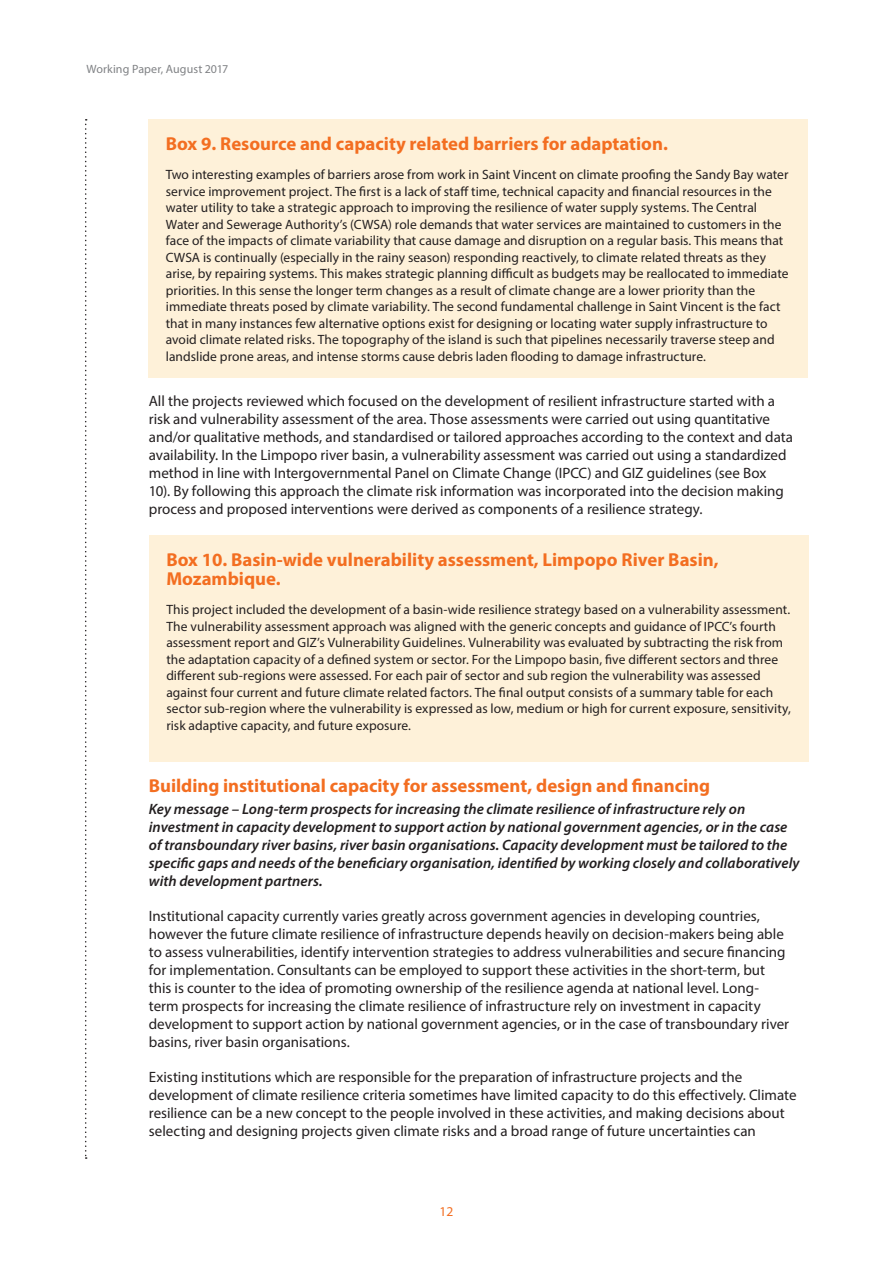
<style>
.page{position:relative;width:893px;height:1263px;background:#fff}
.page>*{position:absolute;margin:0;border:0;box-sizing:border-box;transform-origin:0 0}
.BOX_-_heading{font:700 18.75px/18.8px "Myriad Pro";color:#f36e21}
.HEADING1{font:700 18.75px "Myriad Pro";color:#f36e21}
.BODY_text{font:15px/18px "Myriad Pro";color:#231f20}
.Key_message{font:italic 600 15px/18px "Myriad Pro";letter-spacing:.005em;color:#231f20}
.BOX_-_body{font:13.5px/16.5px "Myriad Pro";letter-spacing:.005em;color:#231f20}
.t1{font:13.5px "Myriad Pro";color:#f36e21}
.t2{font:12px "Myriad Pro";letter-spacing:.005em;color:#808285}
</style>
<div class="page">
<svg style="left:85px;top:119px;width:2px;height:1040px"></svg>
<div style="left:149px;top:119px;width:659px;height:259px;background:#fef1d9"></div>
<div style="left:149px;top:535px;width:659px;height:227px;background:#fef1d9"></div>
<p class="t2" style="left:86px;top:61px;width:143px">Working Paper, August 2017</p>
<p class="BOX_-_heading" style="left:166px;top:134px;width:504px">Box 9. Resource and capacity related barriers for adaptation.</p>
<p class="BOX_-_body" style="left:166px;top:166px;width:624px">Two interesting examples of barriers arose from work in Saint Vincent on climate proofing the Sandy Bay water service improvement project. The first is a lack of staff time, technical capacity and financial resources in the water utility to take a strategic approach to improving the resilience of water supply systems. The Central Water and Sewerage Authority’s (CWSA) role demands that water services are maintained to customers in the face of the impacts of climate variability that cause damage and disruption on a regular basis. This means that CWSA is continually (especially in the rainy season) responding reactively, to climate related threats as they arise, by repairing systems. This makes strategic planning difficult as budgets may be reallocated to immediate priorities. In this sense the longer term changes as a result of climate change are a lower priority than the immediate threats posed by climate variability. The second fundamental challenge in Saint Vincent is the fact that in many instances few alternative options exist for designing or locating water supply infrastructure to avoid climate related risks. The topography of the island is such that pipelines necessarily traverse steep and landslide prone areas, and intense storms cause debris laden flooding to damage infrastructure.</p>
<p class="BODY_text" style="left:149px;top:392px;width:646px">All the projects reviewed which focused on the development of resilient infrastructure started with a risk and vulnerability assessment of the area. Those assessments were carried out using quantitative and/or qualitative methods, and standardised or tailored approaches according to the context and data availability. In the Limpopo river basin, a vulnerability assessment was carried out using a standardized method in line with Intergovernmental Panel on Climate Change (IPCC) and GIZ guidelines (see Box<br>10). By following this approach the climate risk information was incorporated into the decision making process and proposed interventions were derived as components of a resilience strategy.</p>
<p class="BOX_-_heading" style="left:166px;top:550px;width:554px">Box 10. Basin-wide vulnerability assessment, Limpopo River Basin,<br>Mozambique.</p>
<p class="BOX_-_body" style="left:166px;top:601px;width:626px">This project included the development of a basin-wide resilience strategy based on a vulnerability assessment.<br>The vulnerability assessment approach was aligned with the generic concepts and guidance of IPCC’s fourth assessment report and GIZ’s Vulnerability Guidelines. Vulnerability was evaluated by subtracting the risk from the adaptation capacity of a defined system or sector. For the Limpopo basin, five different sectors and three different sub-regions were assessed. For each pair of sector and sub region the vulnerability was assessed against four current and future climate related factors. The final output consists of a summary table for each sector sub-region where the vulnerability is expressed as low, medium or high for current exposure, sensitivity, risk adaptive capacity, and future exposure.</p>
<p class="HEADING1" style="left:149px;top:773px;width:563px">Building institutional capacity for assessment, design and financing</p>
<p class="Key_message" style="left:149px;top:799px;width:652px">Key message – Long-term prospects for increasing the climate resilience of infrastructure rely on investment in capacity development to support action by national government agencies, or in the case of transboundary river basins, river basin organisations. Capacity development must be tailored to the specific gaps and needs of the beneficiary organisation, identified by working closely and collaboratively with development partners.</p>
<p class="BODY_text" style="left:149px;top:907px;width:642px">Institutional capacity currently varies greatly across government agencies in developing countries, however the future climate resilience of infrastructure depends heavily on decision-makers being able to assess vulnerabilities, identify intervention strategies to address vulnerabilities and secure financing for implementation. Consultants can be employed to support these activities in the short-term, but this is counter to the idea of promoting ownership of the resilience agenda at national level. Long&shy;term prospects for increasing the climate resilience of infrastructure rely on investment in capacity development to support action by national government agencies, or in the case of transboundary river basins, river basin organisations.</p>
<p class="BODY_text" style="left:149px;top:1068px;width:649px">Existing institutions which are responsible for the preparation of infrastructure projects and the development of climate resilience criteria sometimes have limited capacity to do this effectively. Climate resilience can be a new concept to the people involved in these activities, and making decisions about selecting and designing projects given climate risks and a broad range of future uncertainties can</p>
<p class="t1" style="left:440px;top:1203px;width:15px">12</p>
</div>
